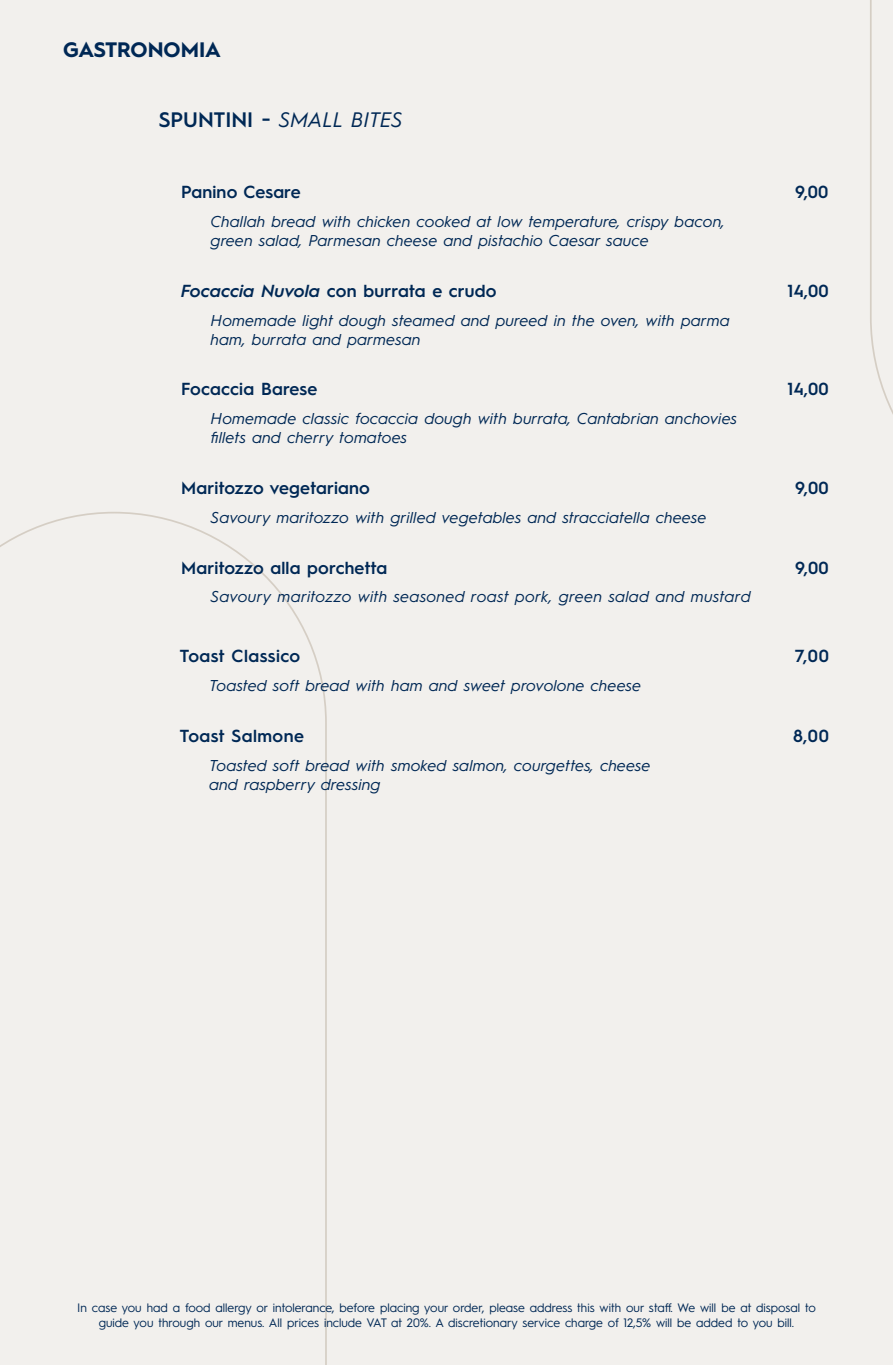
<style>
.page{position:relative;width:893px;height:1365px;background:#fff}
.page>*{position:absolute;margin:0;border:0;box-sizing:border-box;transform-origin:0 0}
.t1{font:italic 21px "Hurme Geometric Sans 1";color:#002855}
.t2{font:700 21px "Hurme Geometric Sans 1";color:#002855}
.descri_ita{font:600 17.5px "Hurme Geometric Sans 1";letter-spacing:.01em;color:#002855}
.descr_ingl{font:italic 15.75px/18.9px "Hurme Geometric Sans 1";letter-spacing:.02em;color:#002855}
.t3{font:12.25px/14.7px "Hurme Geometric Sans 1";color:#002855;text-align:center}
.s1{font-weight:600;font-style:normal}
.s2{font-style:italic}
</style>
<div class="page">
<div style="left:0;top:0;width:893px;height:1364px;background:#f2f0ed"></div>
<svg style="left:0;top:512px;width:327px;height:852px"></svg>
<svg style="left:870px;top:0;width:23px;height:414px"></svg>
<p class="t2" style="left:63px;top:35px;width:159px">GASTRONOMIA</p>
<p class="t1" style="left:159px;top:105px;width:246px"><span class="s1">SPUNTINI -</span> SMALL BITES</p>
<p class="descri_ita" style="left:181px;top:180px;width:121px">Panino Cesare</p>
<p class="descri_ita" style="left:795px;top:180px;width:35px">9,00</p>
<p class="descr_ingl" style="left:211px;top:211px;width:515px">Challah bread with chicken cooked at low temperature, crispy bacon, green salad, Parmesan cheese and pistachio Caesar sauce</p>
<p class="descri_ita" style="left:181px;top:278px;width:317px"><span class="s2">Focaccia Nuvola</span> con burrata e crudo</p>
<p class="descri_ita" style="left:787px;top:278px;width:43px">14,00</p>
<p class="descr_ingl" style="left:211px;top:309px;width:521px">Homemade light dough steamed and pureed in the oven, with parma ham, burrata and parmesan</p>
<p class="descri_ita" style="left:181px;top:377px;width:138px">Focaccia Barese</p>
<p class="descri_ita" style="left:787px;top:377px;width:43px">14,00</p>
<p class="descr_ingl" style="left:211px;top:408px;width:528px">Homemade classic focaccia dough with burrata, Cantabrian anchovies fillets and cherry tomatoes</p>
<p class="descri_ita" style="left:181px;top:475px;width:190px">Maritozzo vegetariano</p>
<p class="descri_ita" style="left:795px;top:475px;width:35px">9,00</p>
<p class="descr_ingl" style="left:211px;top:506px;width:497px">Savoury maritozzo with grilled vegetables and stracciatella cheese</p>
<p class="descri_ita" style="left:181px;top:555px;width:208px">Maritozzo alla porchetta</p>
<p class="descri_ita" style="left:795px;top:555px;width:35px">9,00</p>
<p class="descr_ingl" style="left:211px;top:586px;width:541px">Savoury maritozzo with seasoned roast pork, green salad and mustard</p>
<p class="descri_ita" style="left:180px;top:644px;width:122px">Toast Classico</p>
<p class="descri_ita" style="left:795px;top:644px;width:36px">7,00</p>
<p class="descr_ingl" style="left:210px;top:675px;width:433px">Toasted soft bread with ham and sweet provolone cheese</p>
<p class="descri_ita" style="left:180px;top:723px;width:126px">Toast Salmone</p>
<p class="descri_ita" style="left:793px;top:723px;width:38px">8,00</p>
<p class="descr_ingl" style="left:210px;top:754px;width:443px">Toasted soft bread with smoked salmon, courgettes, cheese and raspberry dressing</p>
<p class="t3" style="left:77px;top:1299px;width:740px">In case you had a food allergy or intolerance, before placing your order, please address this with our staff. We will be at disposal to guide you through our menus. All prices include VAT at 20%. A discretionary service charge of 12,5% will be added to you bill.</p>
</div>
